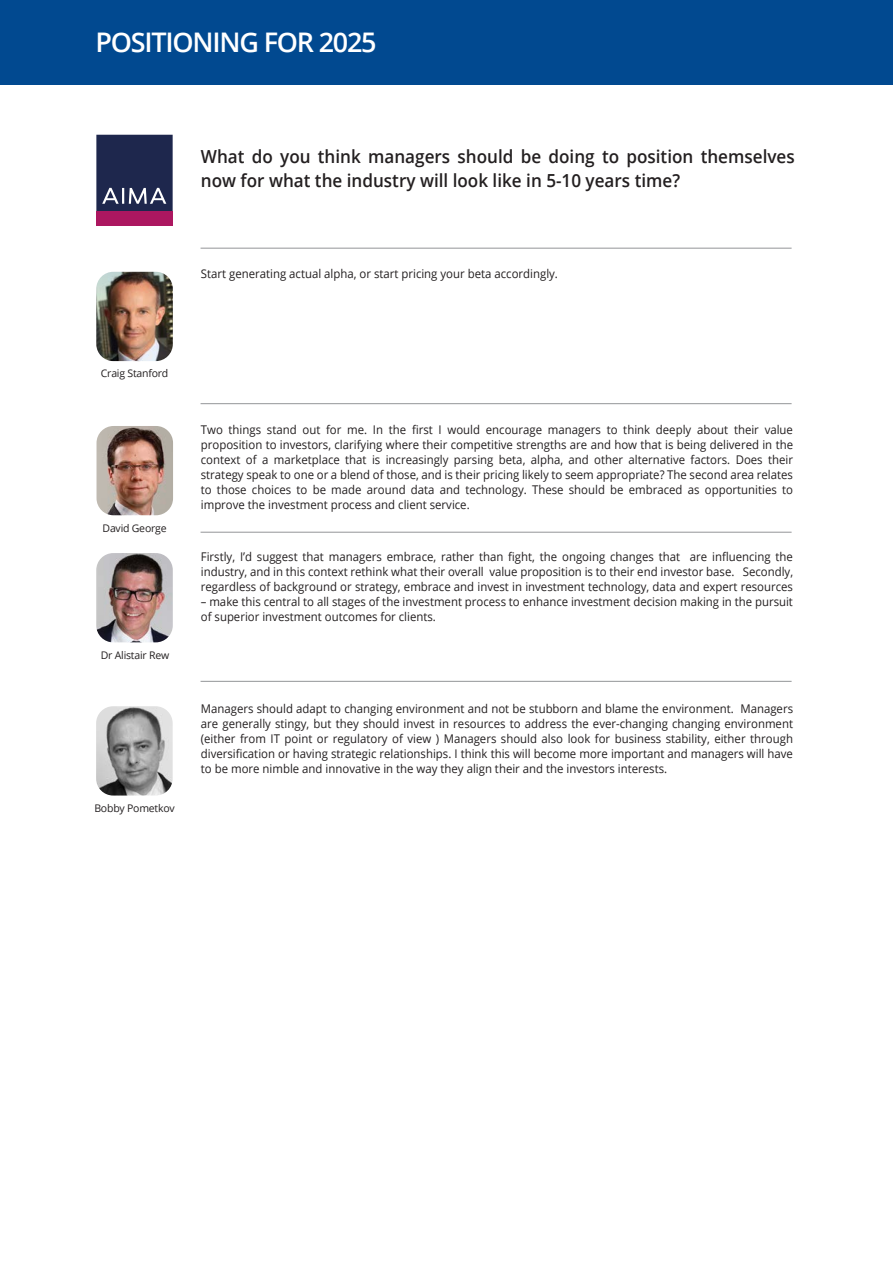
<style>
.page{position:relative;width:893px;height:1263px;background:#fff}
.page>*{position:absolute;margin:0;border:0;box-sizing:border-box;transform-origin:0 0}
.t1{font:600 27px "Open Sans";letter-spacing:-.045em;color:#fff}
.t2{font:600 18px/24px "Open Sans";color:#231f20;scale:.95 1}
.t3{font:12px/15px "Open Sans";color:#231f20;text-align:justify;scale:.95 1}
.t4{font:10.5px "Open Sans";letter-spacing:-.02em;color:#231f20}
</style>
<div class="page">
<div style="left:0;top:0;width:893px;height:85px;background:#014990"></div>
<img style="left:96px;top:553px;width:77px;height:89px">
<img style="left:96px;top:272px;width:77px;height:89px">
<hr style="left:201px;top:532px;width:591px;height:1px;background:#939598">
<hr style="left:201px;top:681px;width:591px;height:1px;background:#939598">
<hr style="left:201px;top:248px;width:591px;height:1px;background:#939598">
<hr style="left:201px;top:403px;width:591px;height:1px;background:#939598">
<img style="left:96px;top:706px;width:77px;height:89px">
<img style="left:97px;top:426px;width:76px;height:89px">
<div style="left:96px;top:211px;width:77px;height:15px;background:#ac1760"></div>
<svg style="left:96px;top:135px;width:77px;height:76px;background:#2d3558"></svg>
<h1 class="t1" style="left:95px;top:24px;width:283px">POSITIONING FOR 2025</h1>
<h2 class="t2" style="left:201px;top:144px;width:627px">What do you think managers should be doing to position themselves now for what the industry will look like in 5-10 years time?</h2>
<p class="t3" style="left:201px;top:266px;width:377px">Start generating actual alpha, or start pricing your beta accordingly.</p>
<p class="t4" style="left:101px;top:366px;width:69px">Craig Stanford</p>
<p class="t4" style="left:103px;top:521px;width:66px">David George</p>
<p class="t4" style="left:101px;top:648px;width:70px">Dr Alistair Rew</p>
<p class="t4" style="left:94px;top:801px;width:82px">Bobby Pometkov</p>
<p class="t3" style="left:201px;top:421px;width:625px">Two things stand out for me. In the first I would encourage managers to think deeply about their value proposition to investors, clarifying where their competitive strengths are and how that is being delivered in the context of a marketplace that is increasingly parsing beta, alpha, and other alternative factors. Does their strategy speak to one or a blend of those, and is their pricing likely to seem appropriate? The second area relates to those choices to be made around data and technology. These should be embraced as opportunities to improve the investment process and client service.</p>
<p class="t3" style="left:201px;top:548px;width:625px">Firstly, I’d suggest that managers embrace, rather than fight, the ongoing changes that are influencing the industry, and in this context rethink what their overall value proposition is to their end investor base. Secondly, regardless of background or strategy, embrace and invest in investment technology, data and expert resources</p>
<p class="t3" style="left:201px;top:593px;width:625px">– make this central to all stages of the investment process to enhance investment decision making in the pursuit of superior investment outcomes for clients.</p>
<p class="t3" style="left:201px;top:701px;width:625px">Managers should adapt to changing environment and not be stubborn and blame the environment. Managers are generally stingy, but they should invest in resources to address the ever-changing changing environment (either from IT point or regulatory of view ) Managers should also look for business stability, either through diversification or having strategic relationships. I think this will become more important and managers will have to be more nimble and innovative in the way they align their and the investors interests.</p>
</div>
